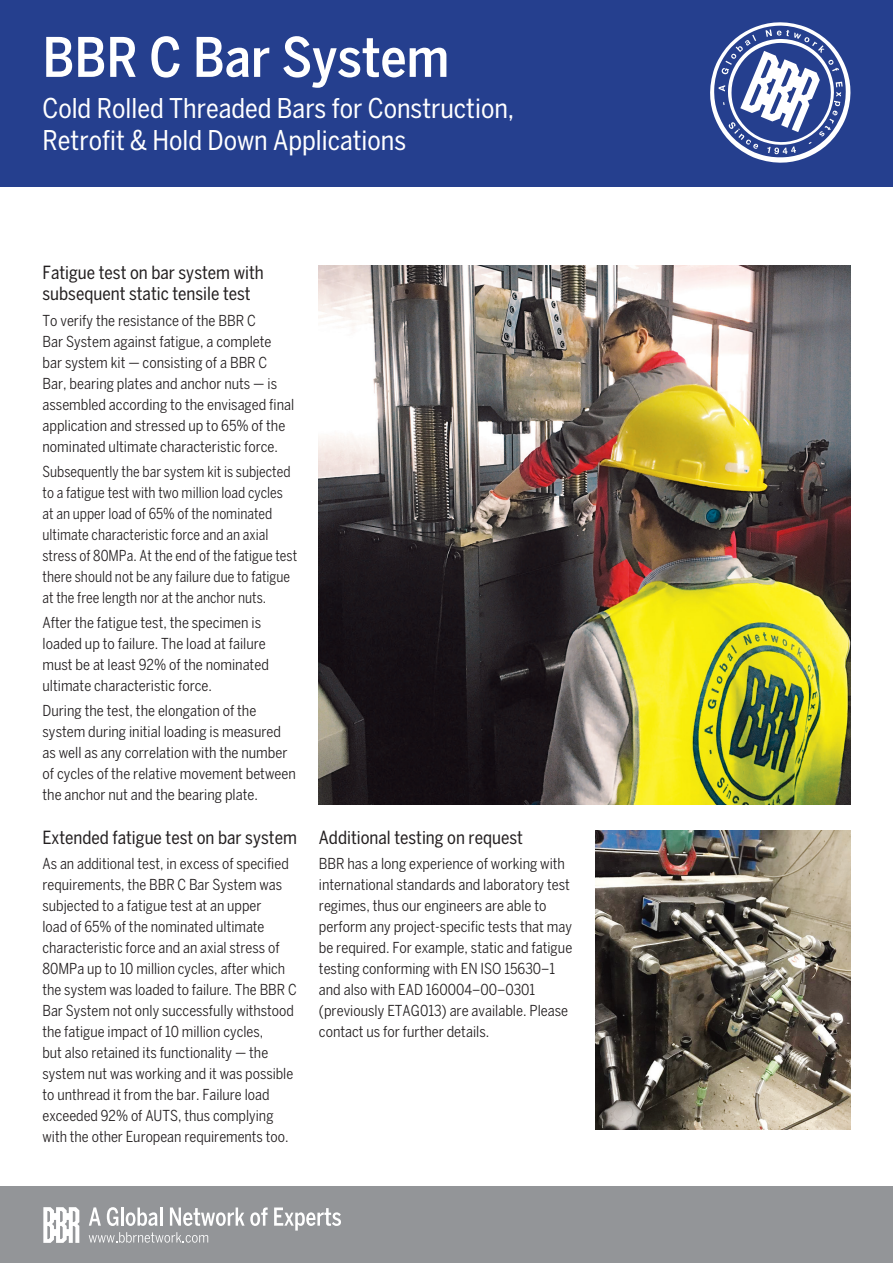
<style>
.page{position:relative;width:893px;height:1263px;background:#fff}
.page>*{position:absolute;margin:0;border:0;box-sizing:border-box;transform-origin:0 0}
.t1{font:500 condensed 54px "Benton Sans";color:#fff}
.t2{font:condensed 27px/32.4px "Benton Sans";color:#fff}
.t3{font:condensed 18px/21.6px "Benton Sans";color:#231f20}
.t4{font:condensed 15px/21px "Benton Sans";color:#231f20}
.t5{font:condensed 15px/21px "Benton Sans";color:#231f20;scale:.95 1}
</style>
<div class="page">
<div style="left:0;top:1186px;width:893px;height:77px;background:#939598"></div>
<div style="left:0;top:0;width:893px;height:186px;background:#253f8e"></div>
<svg style="left:710px;top:22px;width:140px;height:141px"></svg>
<svg style="left:89px;top:1207px;width:12px;height:19px"></svg>
<svg style="left:107px;top:1207px;width:11px;height:19px"></svg>
<hr style="left:121px;top:1207px;width:3px;height:19px;background:#fff">
<svg style="left:126px;top:1207px;width:36px;height:19px"></svg>
<svg style="left:170px;top:1207px;width:98px;height:19px"></svg>
<svg style="left:274px;top:1207px;width:67px;height:23px"></svg>
<svg style="left:89px;top:1232px;width:119px;height:11px"></svg>
<svg style="left:43px;top:1207px;width:36px;height:36px"></svg>
<img style="left:595px;top:830px;width:255px;height:299px">
<img style="left:319px;top:265px;width:531px;height:540px">
<h1 class="t1" style="left:43px;top:26px;width:408px">BBR C Bar System</h1>
<h2 class="t2" style="left:43px;top:92px;width:473px">Cold Rolled Threaded Bars for Construction,<br>Retrofit &amp; Hold Down Applications</h2>
<p class="t3" style="left:43px;top:261px;width:223px">Fatigue test on bar system with subsequent static tensile test</p>
<p class="t4" style="left:43px;top:309px;width:253px">To verify the resistance of the BBR C<br>Bar System against fatigue, a complete bar system kit — consisting of a BBR C Bar, bearing plates and anchor nuts — is assembled according to the envisaged final application and stressed up to 65% of the nominated ultimate characteristic force.</p>
<p class="t5" style="left:43px;top:461px;width:270px">Subsequently the bar system kit is subjected to a fatigue test with two million load cycles at an upper load of 65% of the nominated ultimate characteristic force and an axial stress of 80MPa. At the end of the fatigue test there should not be any failure due to fatigue at the free length nor at the anchor nuts.</p>
<p class="t4" style="left:43px;top:612px;width:228px">After the fatigue test, the specimen is loaded up to failure. The load at failure must be at least 92% of the nominated ultimate characteristic force.</p>
<p class="t4" style="left:43px;top:700px;width:255px">During the test, the elongation of the system during initial loading is measured as well as any correlation with the number of cycles of the relative movement between the anchor nut and the bearing plate.</p>
<p class="t3" style="left:43px;top:826px;width:256px">Extended fatigue test on bar system</p>
<p class="t4" style="left:43px;top:853px;width:256px">As an additional test, in excess of specified requirements, the BBR C Bar System was subjected to a fatigue test at an upper<br>load of 65% of the nominated ultimate characteristic force and an axial stress of 80MPa up to 10 million cycles, after which the system was loaded to failure. The BBR C Bar System not only successfully withstood the fatigue impact of 10 million cycles,<br>but also retained its functionality — the system nut was working and it was possible to unthread it from the bar. Failure load exceeded 92% of AUTS, thus complying with the other European requirements too.</p>
<p class="t3" style="left:319px;top:826px;width:206px">Additional testing on request</p>
<p class="t4" style="left:319px;top:853px;width:255px">BBR has a long experience of working with international standards and laboratory test regimes, thus our engineers are able to perform any project-specific tests that may be required. For example, static and fatigue testing conforming with EN ISO 15630–1 and also with EAD 160004–00–0301 (previously ETAG013) are available. Please contact us for further details.</p>
</div>
